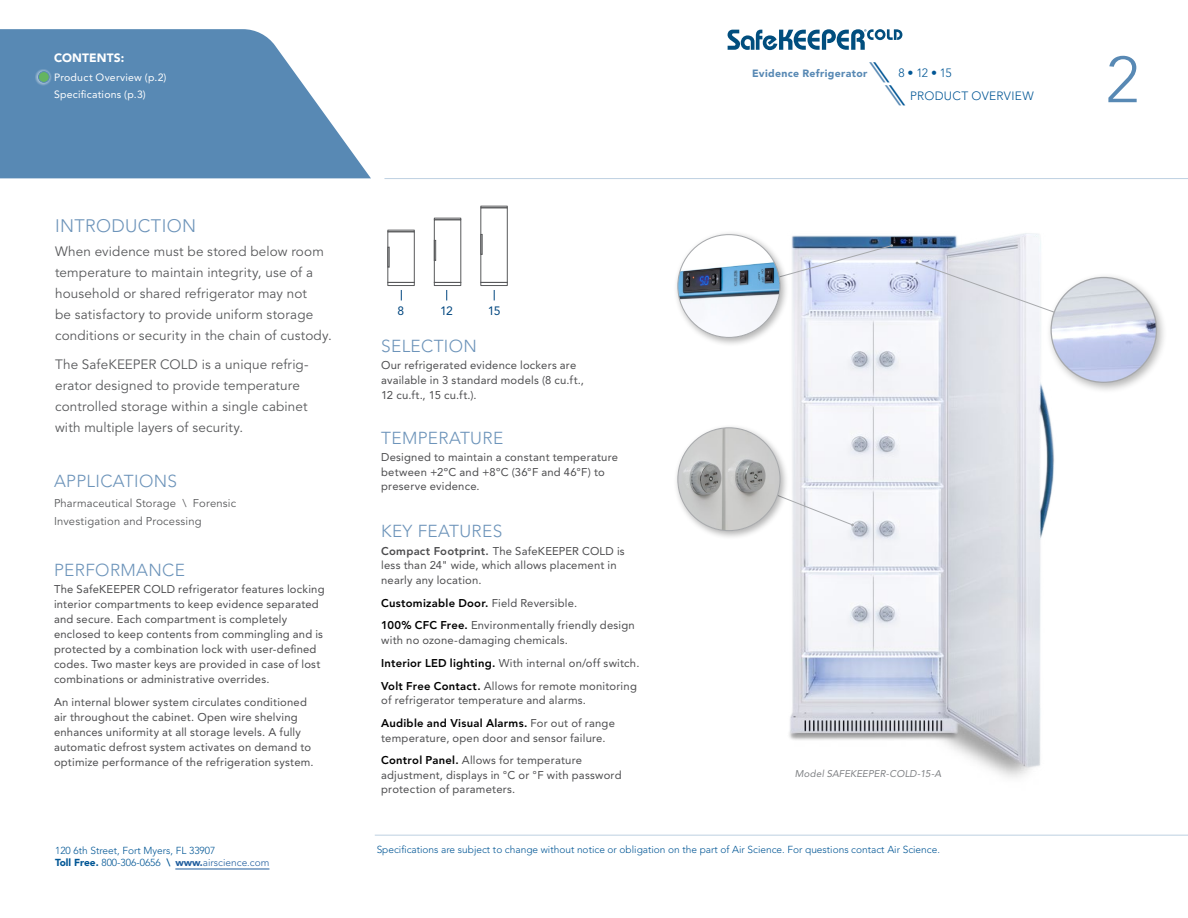
<style>
.page{position:relative;width:1188px;height:918px;background:#fff}
.page>*{position:absolute;margin:0;border:0;box-sizing:border-box;transform-origin:0 0}
.t1{font:300 64.5px "Avenir LT Std";color:#5889b4}
.t2{font:300 18px "Avenir LT Std";letter-spacing:.02em;color:#6d94ba}
.t3{font:300 17.25px "Avenir LT Std";letter-spacing:.02em;color:#6d94ba}
.t4{font:13.5px/21px "Avenir LT Std";letter-spacing:.01em;color:#58595b}
.t5{font:12.15px "Avenir LT Std";color:#00467f}
.t6{font:300 12px "Avenir LT Std";letter-spacing:.025em;color:#005695}
.t7{font:900 12px "Avenir LT Std";letter-spacing:.01em;color:#fff}
.t8{font:11.25px/15px "Avenir LT Std";letter-spacing:.02em;color:#4d4d4f}
.t9{font:11.25px/18px "Avenir LT Std";letter-spacing:.015em;color:#58595b}
.t10{font:10.5px/16.5px "Avenir LT Std";letter-spacing:.02em;color:#fff}
.t11{font:900 10.5px "Avenir LT Std";letter-spacing:.035em;color:#5889b4}
.t12{font:300 10.2px/12px "Avenir LT Std";color:#005695}
.t13{font:italic 9.75px "Avenir LT Std";letter-spacing:.01em;color:#808285}
.s1{font-weight:900}
.s2{font-weight:800}
.s3{font-weight:900;color:#215e9e}
.s4{color:#215e9e}
.s5{font-family:"ITC Avant Garde Std";font-weight:400;font-style:italic;font-size:24px;color:#5889b4}
.s6{font-family:"ITC Avant Garde Std";font-weight:400;font-style:italic;font-size:24px}
.s7{font-weight:800;color:#000}
</style>
<div class="page">
<hr style="left:384px;top:178px;width:804px;height:1px;background:#5889b4">
<hr style="left:175px;top:869px;width:94px;height:1px;background:#215e9e">
<hr style="left:375px;top:835px;width:813px;height:1px;background:#5889b4">
<svg style="left:0;top:29px;width:371px;height:149px;background:#709abf"></svg>
<img style="left:663px;top:178px;width:512px;height:658px">
<svg style="left:35px;top:69px;width:17px;height:16px"></svg>
<div style="left:38px;top:72px;width:11px;height:10px;background:#65b460;border-radius:50%"></div>
<div style="left:38px;top:71px;width:11px;height:12px;border:1px solid #5889b4;border-radius:50%"></div>
<svg style="left:728px;top:29px;width:174px;height:21px"></svg>
<div style="left:481px;top:206px;width:27px;height:2px;border:1px solid #58595b"></div>
<div style="left:434px;top:218px;width:27px;height:2px;border:1px solid #58595b"></div>
<div style="left:388px;top:230px;width:27px;height:2px;border:1px solid #58595b"></div>
<svg style="left:387px;top:231px;width:28px;height:69px"></svg>
<svg style="left:434px;top:219px;width:27px;height:81px"></svg>
<svg style="left:480px;top:207px;width:28px;height:93px"></svg>
<svg style="left:789px;top:475px;width:65px;height:51px"></svg>
<svg style="left:789px;top:244px;width:104px;height:48px;background:#ced6e8"></svg>
<svg style="left:916px;top:262px;width:189px;height:69px"></svg>
<div style="left:673px;top:423px;width:116px;height:117px;background:#000;opacity:.3"></div>
<img style="left:678px;top:428px;width:102px;height:103px;border-radius:51px">
<div style="left:673px;top:230px;width:116px;height:117px;background:#000;opacity:.3"></div>
<img style="left:678px;top:235px;width:102px;height:102px;border-radius:51px">
<div style="left:1046px;top:272px;width:122px;height:122px;background:#000;opacity:.3"></div>
<img style="left:1051px;top:278px;width:105px;height:104px">
<p class="t7" style="left:54px;top:51px;width:72px">CONTENTS:</p>
<p class="t10" style="left:54px;top:69px;width:114px">Product Overview (p.2)<br>Specifications (p.3)</p>
<h2 class="t2" style="left:55px;top:216px;width:143px">INTRODUCTION</h2>
<p class="t4" style="left:55px;top:241px;width:278px">When evidence must be stored below room temperature to maintain integrity, use of a household or shared refrigerator may not<br>be satisfactory to provide uniform storage conditions or security in the chain of custody.</p>
<p class="t4" style="left:55px;top:354px;width:255px">The SafeKEEPER COLD is a unique refrig&shy;erator designed to provide temperature controlled storage within a single cabinet with multiple layers of security.</p>
<h3 class="t3" style="left:54px;top:471px;width:125px">APPLICATIONS</h3>
<p class="t9" style="left:54px;top:495px;width:184px">Pharmaceutical Storage \ Forensic<br>Investigation and Processing</p>
<h3 class="t3" style="left:54px;top:560px;width:132px">PERFORMANCE</h3>
<p class="t8" style="left:54px;top:582px;width:272px">The SafeKEEPER COLD refrigerator features locking interior compartments to keep evidence separated and secure. Each compartment is completely enclosed to keep contents from commingling and is protected by a combination lock with user-defined codes. Two master keys are provided in case of lost combinations or administrative overrides.</p>
<p class="t8" style="left:54px;top:695px;width:261px">An internal blower system circulates conditioned air throughout the cabinet. Open wire shelving enhances uniformity at all storage levels. A fully automatic defrost system activates on demand to optimize performance of the refrigeration system.</p>
<p class="t12" style="left:55px;top:845px;width:216px">120 6th Street, Fort Myers, FL 33907<br><span class="s1">Toll Free.</span> 800-306-0656 <span class="s2">\</span> <span class="s3">www.</span><span class="s4">airscience.com</span></p>
<p class="t11" style="left:752px;top:67px;width:117px">Evidence Refrigerator</p>
<p class="t6" style="left:874px;top:65px;width:80px"><span class="s5">\</span><span class="s6">\</span>8 • 12 • 15</p>
<p class="t5" style="left:398px;top:304px;width:8px">8</p>
<p class="t5" style="left:440px;top:304px;width:14px">12</p>
<p class="t5" style="left:488px;top:304px;width:14px">15</p>
<h3 class="t3" style="left:381px;top:336px;width:97px">SELECTION</h3>
<p class="t8" style="left:381px;top:358px;width:204px">Our refrigerated evidence lockers are available in 3 standard models (8 cu.ft.,<br>12 cu.ft., 15 cu.ft.).</p>
<h3 class="t3" style="left:381px;top:428px;width:124px">TEMPERATURE</h3>
<p class="t8" style="left:381px;top:450px;width:238px">Designed to maintain a constant temperature between +2ºC and +8ºC (36°F and 46°F) to preserve evidence.</p>
<h3 class="t3" style="left:381px;top:521px;width:123px">KEY FEATURES</h3>
<p class="t8" style="left:381px;top:544px;width:245px"><span class="s2">Compact Footprint.</span> The SafeKEEPER COLD is less than 24" wide, which allows placement in nearly any location.</p>
<p class="t8" style="left:381px;top:592px;width:255px;line-height:22.8px"><span class="s7">Customizable Door.</span> Field Reversible.<br><span class="s7">100% CFC Free.</span> Environmentally friendly design</p>
<p class="t8" style="left:381px;top:629px;width:260px;line-height:22.8px">with no ozone-damaging chemicals.<br><span class="s7">Interior LED lighting.</span> With internal on/off switch.<br><span class="s7">Volt Free Contact.</span> Allows for remote monitoring</p>
<p class="t8" style="left:381px;top:689px;width:235px;line-height:22.6px">of refrigerator temperature and alarms.<br><span class="s7">Audible and Visual Alarms.</span> For out of range</p>
<p class="t8" style="left:381px;top:726px;width:226px;line-height:22.8px">temperature, open door and sensor failure.<br><span class="s7">Control Panel.</span> Allows for temperature</p>
<p class="t8" style="left:381px;top:768px;width:242px;line-height:14.5px">adjustment, displays in °C or °F with password protection of parameters.</p>
<p class="t6" style="left:889px;top:89px;width:146px"><span class="s5">\</span><span class="s6">\</span>PRODUCT OVERVIEW</p>
<p class="t13" style="left:795px;top:768px;width:148px">Model SAFEKEEPER-COLD-15-A</p>
<p class="t12" style="left:377px;top:844px;width:565px">Specifications are subject to change without notice or obligation on the part of Air Science. For questions contact Air Science.</p>
<h1 class="t1" style="left:1106px;top:42px;width:35px">2</h1>
</div>
